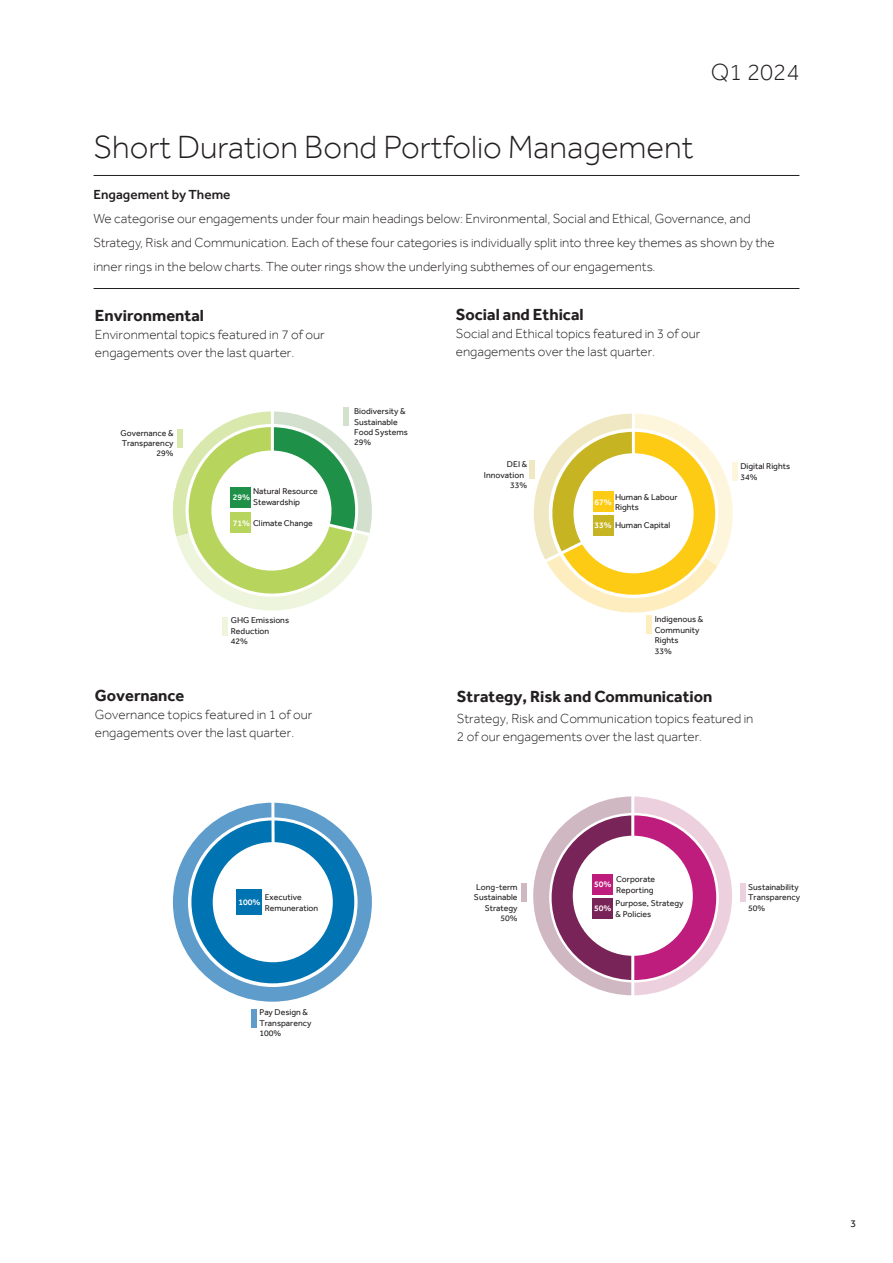
<style>
.page{position:relative;width:893px;height:1263px;background:#fff}
.page>*{position:absolute;margin:0;border:0;box-sizing:border-box;transform-origin:0 0}
.Main_heading{font:300 33px "Effra";color:#231f20}
.Main_black{font:300 24px "Effra";color:#231f20}
.t1{font:700 16.5px "Barclays Effra";color:#231f20}
.Body_copy_with_rule{font:300 13.5px/24px "Effra";color:#231f20}
.t2{font:300 13.5px/18px "Barclays Effra";color:#231f20}
.Subhead_3{font:500 13.5px "Effra";color:#231f20}
.t3{font:10.5px "Effra";color:#231f20}
.t4{font:8.7px/10.4px "Barclays Effra";color:#231f20}
.t5{font:500 8.7px "Barclays Effra";color:#fff}
.s1{font-weight:500;color:#fff}
</style>
<div class="page">
<hr style="left:94px;top:175px;width:705px;height:1px;background:#231f20">
<hr style="left:94px;top:288px;width:705px;height:1px;background:#231f20">
<div style="left:344px;top:407px;width:5px;height:18px;background:#d3e0ce"></div>
<div style="left:222px;top:617px;width:6px;height:18px;background:#eef5dd"></div>
<svg style="left:172px;top:411px;width:200px;height:200px"></svg>
<hr style="left:271px;top:409px;width:3px;height:46px;background:#fff">
<div style="left:732px;top:463px;width:5px;height:18px;background:#fef5dd"></div>
<div style="left:646px;top:615px;width:6px;height:19px;background:#feedbe"></div>
<svg style="left:529px;top:414px;width:204px;height:199px"></svg>
<hr style="left:632px;top:411px;width:3px;height:59px;background:#fff">
<div style="left:173px;top:803px;width:199px;height:199px;background:#5e9ccb;border-radius:99px"></div>
<svg style="left:188px;top:817px;width:170px;height:170px;background:#e7f0f7"></svg>
<div style="left:191px;top:820px;width:163px;height:163px;background:#0074b2;border-radius:81px"></div>
<div style="left:213px;top:842px;width:120px;height:120px;background:#fff;border-radius:50%"></div>
<div style="left:252px;top:1010px;width:5px;height:18px;background:#5e9ccb"></div>
<div style="left:237px;top:889px;width:25px;height:26px;background:#0074b2"></div>
<svg style="left:271px;top:802px;width:4px;height:41px"></svg>
<svg style="left:533px;top:796px;width:199px;height:199px"></svg>
<div style="left:573px;top:836px;width:120px;height:120px;background:#fff;border-radius:50%"></div>
<div style="left:592px;top:898px;width:20px;height:20px;background:#792458"></div>
<div style="left:592px;top:874px;width:20px;height:20px;background:#be1d7e"></div>
<div style="left:740px;top:883px;width:6px;height:18px;background:#edd0de"></div>
<div style="left:521px;top:883px;width:6px;height:18px;background:#d0b8c3"></div>
<hr style="left:631px;top:942px;width:3px;height:61px;background:#fff">
<hr style="left:631px;top:793px;width:3px;height:61px;background:#fff">
<p class="Main_black" style="left:711px;top:57px;width:90px">Q1 2024</p>
<p class="Main_heading" style="left:94px;top:127px;width:601px">Short Duration Bond Portfolio Management</p>
<p class="Subhead_3" style="left:94px;top:187px;width:138px">Engagement by Theme</p>
<p class="Body_copy_with_rule" style="left:94px;top:206px;width:683px">We categorise our engagements under four main headings below: Environmental, Social and Ethical, Governance, and<br>Strategy, Risk and Communication. Each of these four categories is individually split into three key themes as shown by the inner rings in the below charts. The outer rings show the underlying subthemes of our engagements.</p>
<p class="t1" style="left:95px;top:305px;width:111px">Environmental</p>
<p class="t2" style="left:95px;top:325px;width:231px">Environmental topics featured in 7 of our engagements over the last quarter.</p>
<p class="t1" style="left:456px;top:305px;width:129px">Social and Ethical</p>
<p class="t2" style="left:456px;top:325px;width:246px">Social and Ethical topics featured in 3 of our engagements over the last quarter.</p>
<p class="t4" style="left:121px;top:427px;width:55px;text-align:right">Governance &amp;<br>Transparency<br>29%</p>
<p class="t4" style="left:354px;top:406px;width:55px">Biodiversity &amp;<br>Sustainable<br>Food Systems<br>29%</p>
<p class="t4" style="left:253px;top:486px;width:66px">Natural Resource<br>Stewardship</p>
<p class="t4" style="left:233px;top:517px;width:82px"><span class="s1">71%</span> Climate Change</p>
<p class="t5" style="left:233px;top:492px;width:19px">29%</p>
<p class="t4" style="left:507px;top:459px;width:22px">DEI &amp;</p>
<p class="t4" style="left:484px;top:469px;width:42px">Innovation</p>
<p class="t4" style="left:510px;top:480px;width:19px">33%</p>
<p class="t4" style="left:615px;top:491px;width:64px">Human &amp; Labour<br>Rights</p>
<p class="t4" style="left:594px;top:520px;width:77px"><span class="s1">33%</span> Human Capital</p>
<p class="t5" style="left:594px;top:497px;width:19px">67%</p>
<p class="t4" style="left:740px;top:461px;width:51px">Digital Rights<br>34%</p>
<p class="t4" style="left:231px;top:615px;width:60px">GHG Emissions<br>Reduction<br>42%</p>
<p class="t4" style="left:655px;top:614px;width:50px">Indigenous &amp;<br>Community<br>Rights<br>33%</p>
<p class="t1" style="left:95px;top:686px;width:91px">Governance</p>
<p class="t2" style="left:95px;top:705px;width:219px">Governance topics featured in 1 of our engagements over the last quarter.</p>
<p class="t1" style="left:457px;top:686px;width:257px">Strategy, Risk and Communication</p>
<p class="t2" style="left:457px;top:709px;width:298px">Strategy, Risk and Communication topics featured in<br>2 of our engagements over the last quarter.</p>
<p class="t4" style="left:616px;top:874px;width:41px">Corporate<br>Reporting</p>
<p class="t4" style="left:616px;top:898px;width:69px">Purpose, Strategy &amp; Policies</p>
<p class="t4" style="left:476px;top:882px;width:43px">Long-term</p>
<p class="t5" style="left:594px;top:879px;width:19px">50%</p>
<p class="t4" style="left:474px;top:892px;width:45px;text-align:right">Sustainable<br>Strategy<br>50%</p>
<p class="t4" style="left:748px;top:882px;width:53px">Sustainability<br>Transparency<br>50%</p>
<p class="t5" style="left:238px;top:897px;width:24px">100%</p>
<p class="t4" style="left:265px;top:892px;width:55px">Executive<br>Remuneration</p>
<p class="t5" style="left:594px;top:902px;width:19px">50%</p>
<p class="t4" style="left:259px;top:1007px;width:53px">Pay Design &amp;<br>Transparency<br>100%</p>
<p class="t3" style="left:850px;top:1218px;width:7px">3</p>
</div>
